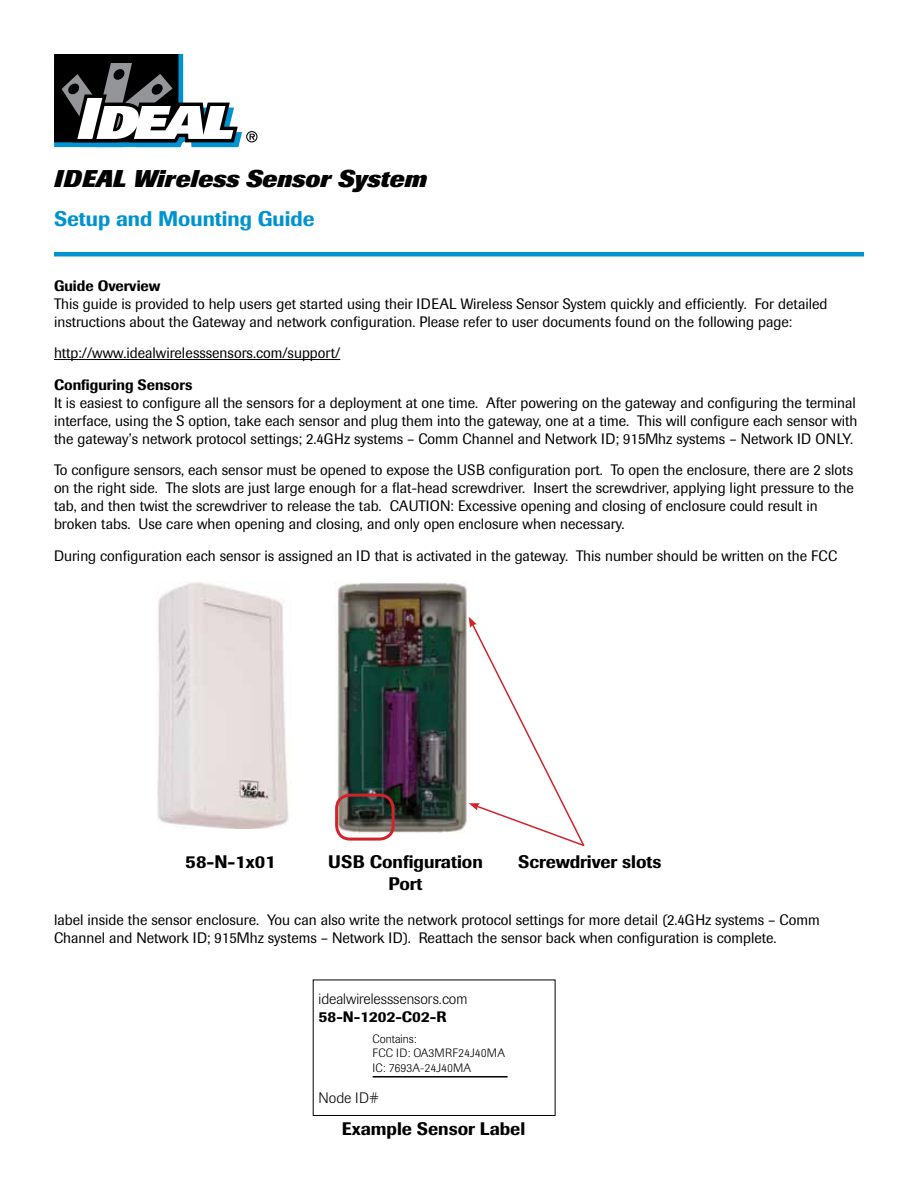
<style>
.page{position:relative;width:918px;height:1188px;background:#fff}
.page>*{position:absolute;margin:0;border:0;box-sizing:border-box;transform-origin:0 0}
.t1{font:italic 800 24px "Imago";color:#000}
.t2{font:500 21px "Imago";color:#0093d0}
.t3{font:500 18px/21.6px "Imago";color:#000;text-align:center}
.t4{font:15px/18px "Imago";color:#000}
.t5{font:500 15px "Imago";color:#000}
.t6{font:300 15px "Imago";color:#000}
.t7{font:300 12px/14.4px "Imago";color:#000}
</style>
<div class="page">
<svg style="left:54px;top:54px;width:203px;height:93px"></svg>
<hr style="left:54px;top:359px;width:286px;height:1px;background:#000">
<hr style="left:54px;top:252px;width:810px;height:4px;background:#0093d0">
<img style="left:157px;top:582px;width:132px;height:247px">
<img style="left:335px;top:582px;width:134px;height:251px">
<div style="left:335px;top:794px;width:60px;height:47px;border:3px solid #d2232a;border-radius:14px"></div>
<svg style="left:469px;top:617px;width:116px;height:230px"></svg>
<div style="left:313px;top:980px;width:242px;height:136px;border:1px solid #000"></div>
<hr style="left:373px;top:1076px;width:135px;height:2px;background:#000">
<h1 class="t1" style="left:54px;top:165px;width:375px">IDEAL Wireless Sensor System</h1>
<h2 class="t2" style="left:54px;top:206px;width:262px">Setup and Mounting Guide</h2>
<p class="t5" style="left:54px;top:276px;width:108px">Guide Overview</p>
<p class="t4" style="left:54px;top:294px;width:775px">This guide is provided to help users get started using their IDEAL Wireless Sensor System quickly and efficiently. For detailed instructions about the Gateway and network configuration. Please refer to user documents found on the following page:</p>
<p class="t4" style="left:54px;top:344px;width:288px">http://www.idealwirelesssensors.com/support/</p>
<p class="t5" style="left:54px;top:375px;width:140px">Configuring Sensors</p>
<p class="t4" style="left:54px;top:393px;width:805px;text-align:justify">It is easiest to configure all the sensors for a deployment at one time. After powering on the gateway and configuring the terminal interface, using the S option, take each sensor and plug them into the gateway, one at a time. This will configure each sensor with the gateway’s network protocol settings; 2.4GHz systems – Comm Channel and Network ID; 915Mhz systems – Network ID ONLY.</p>
<p class="t4" style="left:54px;top:461px;width:801px">To configure sensors, each sensor must be opened to expose the USB configuration port. To open the enclosure, there are 2 slots on the right side. The slots are just large enough for a flat-head screwdriver. Insert the screwdriver, applying light pressure to the tab, and then twist the screwdriver to release the tab. CAUTION: Excessive opening and closing of enclosure could result in broken tabs. Use care when opening and closing, and only open enclosure when necessary.</p>
<p class="t4" style="left:54px;top:546px;width:785px">During configuration each sensor is assigned an ID that is activated in the gateway. This number should be written on the FCC</p>
<p class="t3" style="left:185px;top:851px;width:92px">58-N-1x01</p>
<p class="t3" style="left:328px;top:851px;width:156px">USB Configuration<br>Port</p>
<p class="t3" style="left:518px;top:851px;width:145px">Screwdriver slots</p>
<p class="t4" style="left:54px;top:911px;width:767px">label inside the sensor enclosure. You can also write the network protocol settings for more detail (2.4GHz systems – Comm<br>Channel and Network ID; 915Mhz systems – Network ID). Reattach the sensor back when configuration is complete.</p>
<p class="t6" style="left:319px;top:990px;width:150px">idealwirelesssensors.com</p>
<p class="t5" style="left:319px;top:1007px;width:129px">58-N-1202-C02-R</p>
<p class="t7" style="left:373px;top:1032px;width:134px">Contains:<br>FCC ID: OA3MRF24J40MA<br>IC: 7693A-24J40MA</p>
<p class="t6" style="left:319px;top:1090px;width:62px">Node ID#</p>
<p class="t3" style="left:342px;top:1118px;width:185px">Example Sensor Label</p>
</div>
